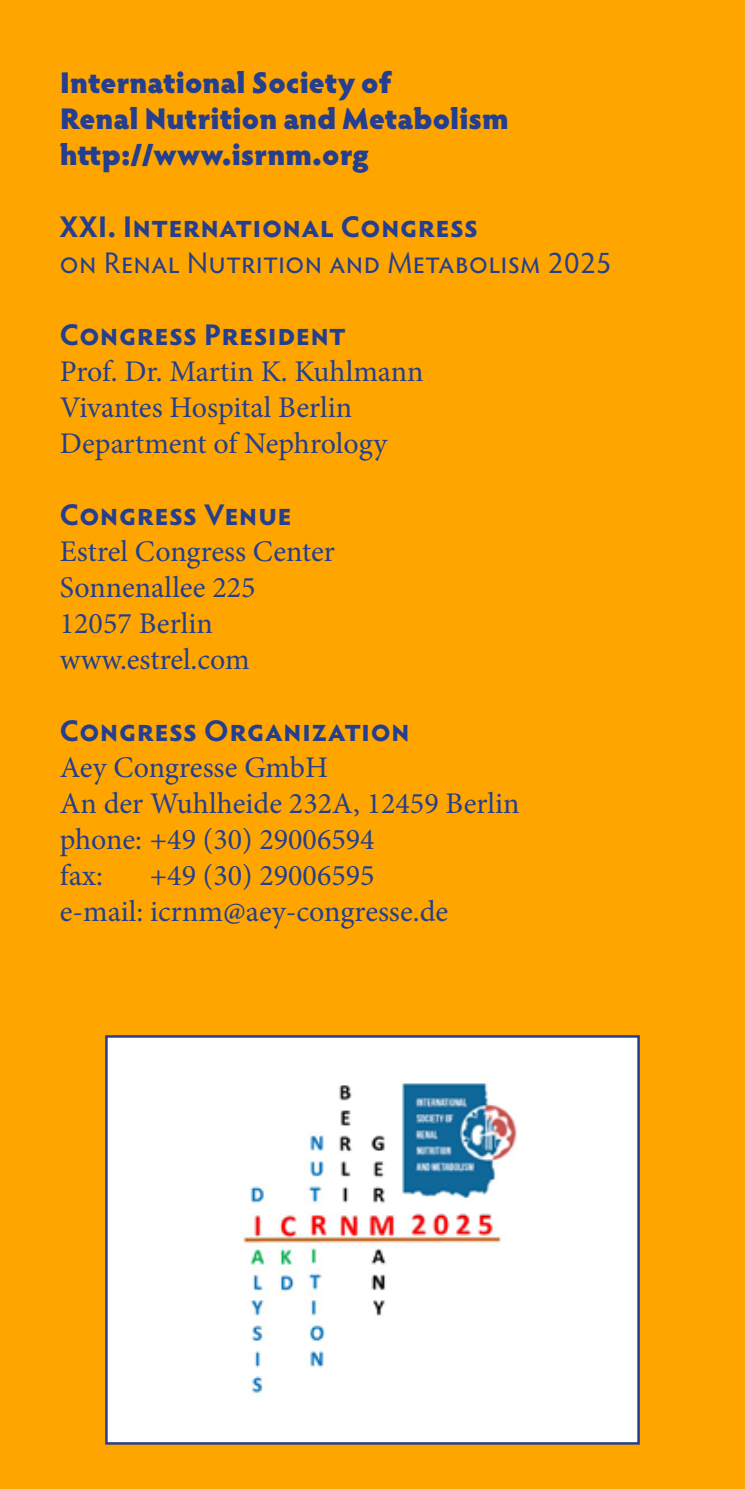
<style>
.page{position:relative;width:745px;height:1489px;background:#fff}
.page>*{position:absolute;margin:0;border:0;box-sizing:border-box;transform-origin:0 0}
.t1{font:30px/36px "Minion Pro";color:#253f8e}
.t2{font:700 30px "Hypatia Sans Pro";letter-spacing:.015em;color:#253f8e}
.t3{font:900 30px/36px "Hypatia Sans Pro";letter-spacing:-.005em;color:#253f8e}
.t4{font:30px "Hypatia Sans Pro";letter-spacing:.015em;color:#253f8e}
</style>
<div class="page">
<div style="left:0;top:0;width:744px;height:1488px;background:#ffa500"></div>
<div style="left:106px;top:1036px;width:532px;height:407px;background:#fff"></div>
<img style="left:243px;top:1083px;width:274px;height:311px">
<div style="left:105px;top:1035px;width:534px;height:409px;border:2px solid #253f8e"></div>
<p class="t3" style="left:60px;top:63px;width:450px">International Society of<br>Renal Nutrition and Metabolism http://www.isrnm.org</p>
<p class="t2" style="left:60px;top:205px;width:419px">XXI. International Congress</p>
<p class="t4" style="left:60px;top:243px;width:553px">on Renal Nutrition and Metabolism 2025</p>
<p class="t2" style="left:60px;top:313px;width:287px">Congress President</p>
<p class="t1" style="left:60px;top:353px;width:365px">Prof. Dr. Martin K. Kuhlmann<br>Vivantes Hospital Berlin<br>Department of Nephrology</p>
<p class="t2" style="left:60px;top:493px;width:233px">Congress Venue</p>
<p class="t1" style="left:60px;top:533px;width:276px">Estrel Congress Center<br>Sonnenallee 225<br>12057 Berlin www.estrel.com</p>
<p class="t2" style="left:60px;top:709px;width:351px">Congress Organization</p>
<p class="t1" style="left:60px;top:749px;width:461px">Aey Congresse GmbH<br>An der Wuhlheide 232A, 12459 Berlin phone: +49 (30) 29006594<br>fax:</p>
<p class="t1" style="left:60px;top:857px;width:390px;text-align:center">+49 (30) 29006595<br>e-mail: icrnm@aey-congresse.de</p>
</div>
